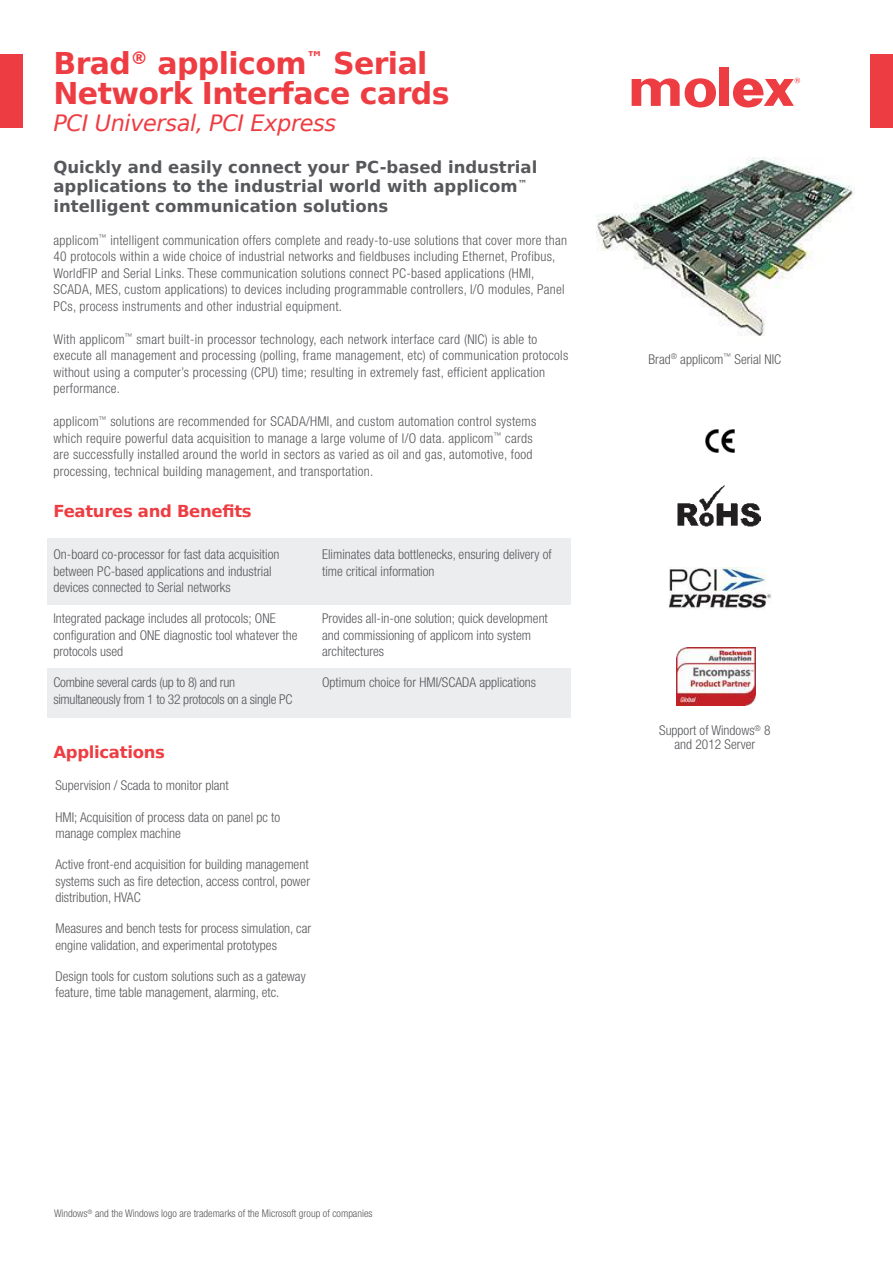
<style>
.page{position:relative;width:893px;height:1263px;background:#fff}
.page>*{position:absolute;margin:0;border:0;box-sizing:border-box;transform-origin:0 0}
.t1{font:700 30px/30px "Bitstream Vera Sans";letter-spacing:-.02em;color:#ee3d42}
.t2{font:italic 22.5px "Bitstream Vera Sans";letter-spacing:-.02em;color:#ee3d42}
.t3{font:700 16.5px/19.5px "Bitstream Vera Sans";color:#57585b}
.t4{font:700 16.5px "Bitstream Vera Sans";letter-spacing:-.02em;color:#ee3d42}
.t5{font:300 condensed 13.5px/16.5px "Helvetica Neue";letter-spacing:.02em;color:#57585b}
.t6{font:300 condensed 13.5px/16.5px "Helvetica Neue";color:#57585b}
.t7{font:300 condensed 13.5px/16.5px "Helvetica Neue";letter-spacing:-.02em;color:#57585b}
.t8{font:300 condensed 10.5px "Helvetica Neue";color:#57585b}
</style>
<div class="page">
<div style="left:0;top:54px;width:22px;height:74px;background:#ee3d42"></div>
<div style="left:870px;top:54px;width:23px;height:74px;background:#ee3d42"></div>
<div style="left:47px;top:538px;width:524px;height:67px;background:#ecedee"></div>
<div style="left:47px;top:668px;width:524px;height:50px;background:#ecedee"></div>
<div style="left:719px;top:67px;width:10px;height:39px;background:#ee3d42"></div>
<svg style="left:632px;top:78px;width:84px;height:29px"></svg>
<svg style="left:733px;top:78px;width:67px;height:29px"></svg>
<img style="left:597px;top:157px;width:256px;height:179px">
<img style="left:677px;top:485px;width:84px;height:42px">
<img style="left:705px;top:429px;width:29px;height:23px">
<img style="left:669px;top:568px;width:103px;height:42px">
<img style="left:676px;top:647px;width:80px;height:59px">
<h1 class="t1" style="left:53px;top:51px;width:398px">Brad<sup>®</sup> applicom<sup>™</sup> Serial<br>Network Interface cards</h1>
<h2 class="t2" style="left:53px;top:114px;width:284px">PCI Universal, PCI Express</h2>
<p class="t3" style="left:53px;top:159px;width:485px">Quickly and easily connect your PC-based industrial applications to the industrial world with applicom<sup>™ </sup>intelligent communication solutions</p>
<p class="t5" style="left:53px;top:233px;width:515px">applicom<sup>™</sup> intelligent communication offers complete and ready-to-use solutions that cover more than 40 protocols within a wide choice of industrial networks and fieldbuses including Ethernet, Profibus, WorldFIP and Serial Links. These communication solutions connect PC-based applications (HMI, SCADA, MES, custom applications) to devices including programmable controllers, I/O modules, Panel PCs, process instruments and other industrial equipment.</p>
<p class="t5" style="left:53px;top:332px;width:516px">With applicom<sup>™</sup> smart built-in processor technology, each network interface card (NIC) is able to execute all management and processing (polling, frame management, etc) of communication protocols without using a computer’s processing (CPU) time; resulting in extremely fast, efficient application performance.</p>
<p class="t5" style="left:53px;top:415px;width:484px">applicom<sup>™</sup> solutions are recommended for SCADA/HMI, and custom automation control systems which require powerful data acquisition to manage a large volume of I/O data. applicom<sup>™</sup> cards are successfully installed around the world in sectors as varied as oil and gas, automotive, food processing, technical building management, and transportation.</p>
<p class="t4" style="left:53px;top:501px;width:200px">Features and Bene昀椀ts</p>
<p class="t6" style="left:53px;top:547px;width:227px">On-board co-processor for fast data acquisition between PC-based applications and industrial devices connected to Serial networks</p>
<p class="t6" style="left:53px;top:611px;width:245px">Integrated package includes all protocols; ONE configuration and ONE diagnostic tool whatever the protocols used</p>
<p class="t7" style="left:53px;top:675px;width:241px">Combine several cards (up to 8) and run simultaneously from 1 to 32 protocols on a single PC</p>
<p class="t6" style="left:322px;top:547px;width:231px">Eliminates data bottlenecks, ensuring delivery of time critical information</p>
<p class="t6" style="left:322px;top:611px;width:227px">Provides all-in-one solution; quick development and commissioning of applicom into system architectures</p>
<p class="t6" style="left:322px;top:675px;width:216px">Optimum choice for HMI/SCADA applications</p>
<p class="t4" style="left:53px;top:746px;width:113px">Applications</p>
<p class="t6" style="left:55px;top:778px;width:175px">Supervision / Scada to monitor plant</p>
<p class="t6" style="left:55px;top:810px;width:226px">HMI; Acquisition of process data on panel pc to manage complex machine</p>
<p class="t5" style="left:55px;top:857px;width:256px;text-align:justify">Active front-end acquisition for building management systems such as fire detection, access control, power distribution, HVAC</p>
<p class="t6" style="left:55px;top:921px;width:257px">Measures and bench tests for process simulation, car engine validation, and experimental prototypes</p>
<p class="t6" style="left:55px;top:969px;width:252px">Design tools for custom solutions such as a gateway feature, time table management, alarming, etc.</p>
<p class="t6" style="left:648px;top:352px;width:134px">Brad<sup>®</sup> applicom<sup>™</sup> Serial NIC</p>
<p class="t6" style="left:659px;top:724px;width:113px;line-height:13.5px;text-align:center">Support of Windows<sup>®</sup> 8 and 2012 Server</p>
<p class="t8" style="left:54px;top:1210px;width:320px">Windows<sup>®</sup> and the Windows logo are trademarks of the Microsoft group of companies</p>
</div>
